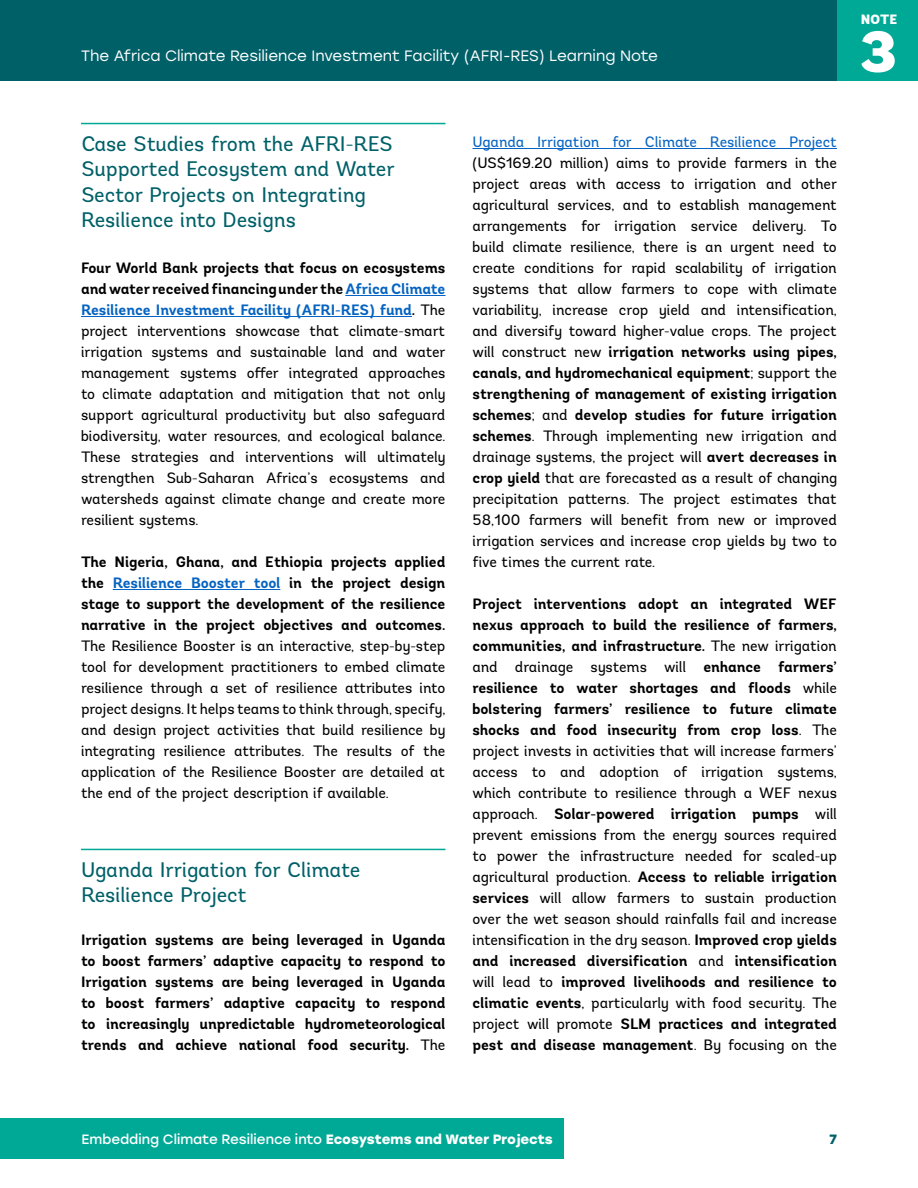
<style>
.page{position:relative;width:918px;height:1188px;background:#fff}
.page>*{position:absolute;margin:0;border:0;box-sizing:border-box;transform-origin:0 0}
.t1{font:900 58.5px "Andes";color:#fff}
.NOTE_H2{font:21px/25.2px "Andes";letter-spacing:-.01em;color:#006068}
.NOTE_P{font:15px/21px "Andes";letter-spacing:-.005em;color:#000;text-align:justify}
.NOTE_P-2{font:700 15px/21px "Andes";letter-spacing:-.01em;color:#000;text-align:justify}
.t2{font:15px "Stolzl";color:#fff}
.t3{font:13.5px "Stolzl";color:#fff}
.t4{font:900 13.5px "Andes";color:#fff}
.t5{font:700 13.5px "Stolzl";color:#006068}
.s1{font-weight:700}
.s2{font-weight:700;color:#0563c1}
.s3{font-weight:400}
.s4{color:#0563c1}
.s5{font-family:"Andes";font-weight:900}
</style>
<div class="page">
<div style="left:0;top:1118px;width:564px;height:41px;background:#00a996"></div>
<div style="left:0;top:0;width:918px;height:81px;background:#006068"></div>
<div style="left:837px;top:0;width:81px;height:81px;background:#00a996"></div>
<hr style="left:81px;top:123px;width:365px;height:1px;background:#00a996">
<hr style="left:345px;top:295px;width:101px;height:1px;background:#0563c1">
<hr style="left:81px;top:316px;width:331px;height:1px;background:#0563c1">
<hr style="left:113px;top:589px;width:167px;height:1px;background:#0563c1">
<hr style="left:81px;top:849px;width:365px;height:1px;background:#00a996">
<hr style="left:472px;top:148px;width:365px;height:1px;background:#0563c1">
<p class="t2" style="left:81px;top:45px;width:579px">The Africa Climate Resilience Investment Facility (AFRI-RES) Learning Note</p>
<p class="t4" style="left:861px;top:11px;width:38px">NOTE</p>
<h1 class="t1" style="left:858px;top:13px;width:41px">3</h1>
<h3 class="NOTE_H2" style="left:81px;top:131px;width:315px">Case Studies from the AFRI-RES<br>Supported Ecosystem and Water<br>Sector Projects on Integrating<br>Resilience into Designs</h3>
<p class="NOTE_P" style="left:81px;top:257px;width:366px"><span class="s1">Four World Bank projects that focus on ecosystems and water received financing under the</span> <span class="s2">Africa Climate Resilience Investment Facility (AFRI-RES) fund</span><span class="s1">.</span> The project interventions showcase that climate-smart irrigation systems and sustainable land and water management systems offer integrated approaches to climate adaptation and mitigation that not only support agricultural productivity but also safeguard biodiversity, water resources, and ecological balance.<br>These strategies and interventions will ultimately strengthen Sub-Saharan Africa’s ecosystems and watersheds against climate change and create more resilient systems.</p>
<p class="NOTE_P" style="left:81px;top:551px;width:366px"><span class="s1">The Nigeria, Ghana, and Ethiopia projects applied the</span> <span class="s2">Resilience Booster tool</span> <span class="s1">in the project design stage to support the development of the resilience narrative in the project objectives and outcomes.<br></span>The Resilience Booster is an interactive, step-by-step tool for development practitioners to embed climate resilience through a set of resilience attributes into project designs. It helps teams to think through, specify, and design project activities that build resilience by integrating resilience attributes. The results of the application of the Resilience Booster are detailed at the end of the project description if available.</p>
<h3 class="NOTE_H2" style="left:81px;top:857px;width:281px">Uganda Irrigation for Climate<br>Resilience Project</h3>
<p class="NOTE_P-2" style="left:81px;top:930px;width:366px">Irrigation systems are being leveraged in Uganda to boost farmers’ adaptive capacity to respond to Irrigation systems are being leveraged in Uganda to boost farmers’ adaptive capacity to respond to increasingly unpredictable hydrometeorological trends and achieve national food security. <span class="s3">The</span></p>
<p class="NOTE_P" style="left:472px;top:131px;width:366px"><span class="s4">Uganda Irrigation for Climate Resilience Project </span>(US$169.20 million) aims to provide farmers in the project areas with access to irrigation and other agricultural services, and to establish management arrangements for irrigation service delivery. To build climate resilience, there is an urgent need to create conditions for rapid scalability of irrigation systems that allow farmers to cope with climate variability, increase crop yield and intensification, and diversify toward higher-value crops. The project will construct new <span class="s1">irrigation networks using pipes, canals, and hydromechanical equipment</span>; support the <span class="s1">strengthening of management of existing irrigation schemes</span>; and <span class="s1">develop studies for future irrigation schemes</span>. Through implementing new irrigation and drainage systems, the project will <span class="s1">avert decreases in crop yield</span> that are forecasted as a result of changing precipitation patterns. The project estimates that 58,100 farmers will benefit from new or improved irrigation services and increase crop yields by two to five times the current rate.</p>
<p class="NOTE_P" style="left:472px;top:593px;width:366px"><span class="s1">Project interventions adopt an integrated WEF nexus approach to build the resilience of farmers, communities, and infrastructure.</span> The new irrigation and drainage systems will <span class="s1">enhance farmers’ resilience to water shortages and floods</span> while <span class="s1">bolstering farmers’ resilience to future climate shocks and food insecurity from crop loss</span>. The project invests in activities that will increase farmers’ access to and adoption of irrigation systems, which contribute to resilience through a WEF nexus approach. <span class="s1">Solar-powered irrigation pumps</span> will prevent emissions from the energy sources required to power the infrastructure needed for scaled-up agricultural production. <span class="s1">Access to reliable irrigation services</span> will allow farmers to sustain production over the wet season should rainfalls fail and increase intensification in the dry season. <span class="s1">Improved crop yields and increased diversification</span> and <span class="s1">intensification </span>will lead to <span class="s1">improved livelihoods and resilience to climatic events</span>, particularly with food security. The project will promote <span class="s1">SLM practices and integrated pest and disease management</span>. By focusing on the</p>
<p class="t3" style="left:82px;top:1130px;width:473px">Embedding Climate Resilience into <span class="s1">Ecosystems and Water Pro</span><span class="s5">j</span><span class="s1">ects</span></p>
<p class="t5" style="left:829px;top:1130px;width:9px">7</p>
</div>
